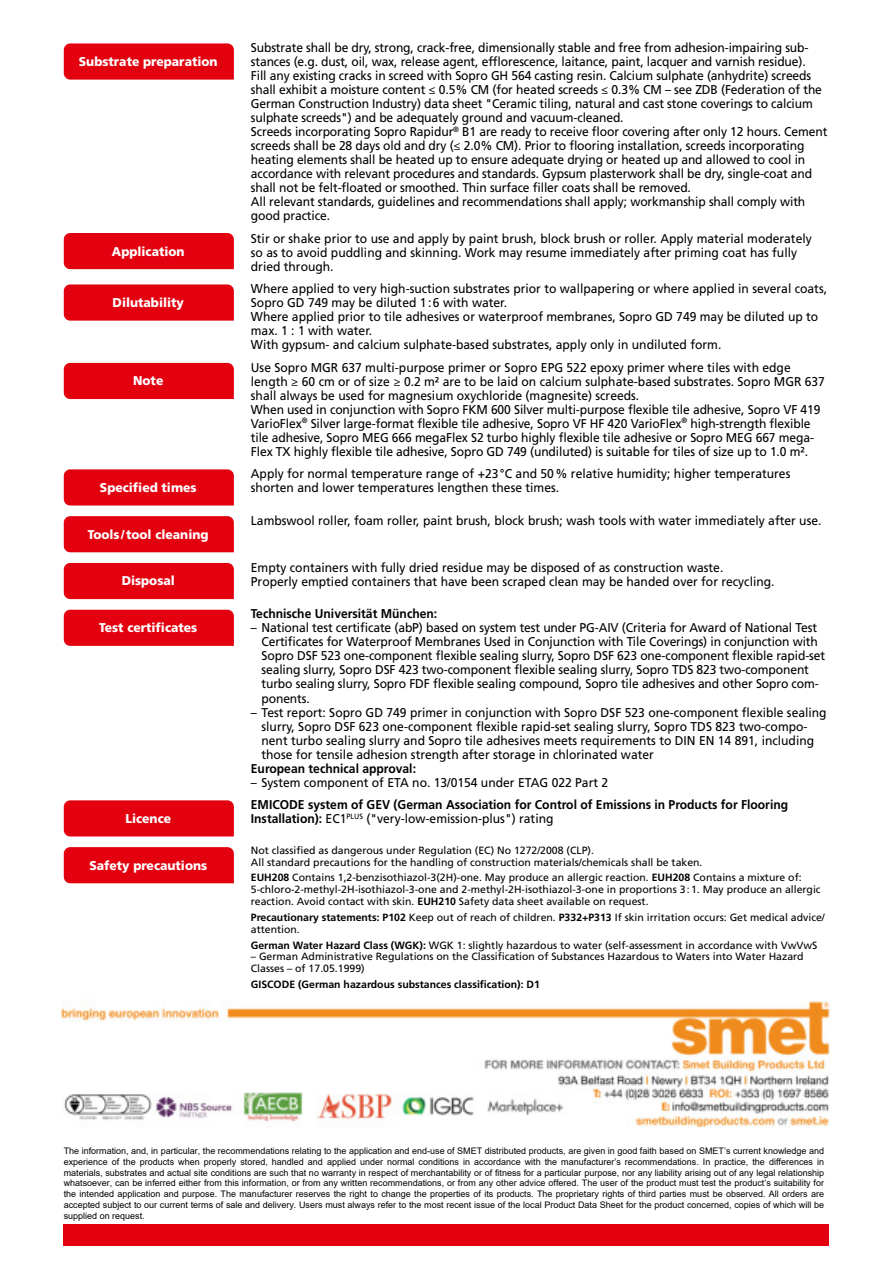
<style>
.page{position:relative;width:893px;height:1263px;background:#fff}
.page>*{position:absolute;margin:0;border:0;box-sizing:border-box;transform-origin:0 0}
.t1{font:12.75px/14.1px "Frutiger LT";letter-spacing:-.01em;color:#000;scale:.95 1}
.t2{font:700 12.75px/14.1px "Frutiger LT";color:#000;scale:.95 1}
.t3{font:900 12.75px "Frutiger LT";color:#fff;scale:.95 1}
.t4{font:10.5px/11.6px "Frutiger LT";color:#000}
.t5{font:700 10.5px "Frutiger LT";color:#000}
.t6{font:9px/10.8px "Arial";color:#000;text-align:justify}
.s1{font-family:"Myriad Pro"}
.s2{font-weight:400}
.s3{font-weight:700}
</style>
<div class="page">
<div style="left:64px;top:1225px;width:765px;height:21px;background:#e3000f"></div>
<div style="left:64px;top:43px;width:170px;height:37px;background:#e3000f"></div>
<div style="left:64px;top:233px;width:170px;height:36px;background:#e3000f"></div>
<div style="left:64px;top:284px;width:170px;height:37px;background:#e3000f"></div>
<div style="left:64px;top:363px;width:170px;height:36px;background:#e3000f"></div>
<div style="left:64px;top:469px;width:170px;height:36px;background:#e3000f"></div>
<div style="left:64px;top:516px;width:170px;height:36px;background:#e3000f"></div>
<div style="left:64px;top:563px;width:170px;height:36px;background:#e3000f"></div>
<div style="left:64px;top:610px;width:170px;height:36px;background:#e3000f"></div>
<div style="left:64px;top:800px;width:170px;height:36px;background:#e3000f"></div>
<div style="left:64px;top:847px;width:170px;height:36px;background:#e3000f"></div>
<img style="left:61px;top:1001px;width:770px;height:127px">
<p class="t3" style="left:79px;top:56px;width:148px">Substrate preparation</p>
<p class="t3" style="left:112px;top:246px;width:78px">Application</p>
<p class="t3" style="left:113px;top:297px;width:77px">Dilutability</p>
<p class="t3" style="left:133px;top:376px;width:33px">Note</p>
<p class="t3" style="left:100px;top:482px;width:103px">Specified times</p>
<p class="t3" style="left:88px;top:529px;width:128px">Tools / tool cleaning</p>
<p class="t3" style="left:122px;top:576px;width:58px">Disposal</p>
<p class="t3" style="left:99px;top:622px;width:105px">Test certificates</p>
<p class="t3" style="left:125px;top:813px;width:50px">Licence</p>
<p class="t3" style="left:89px;top:860px;width:126px">Safety precautions</p>
<p class="t1" style="left:251px;top:42px;width:608px">Substrate shall be dry, strong, crack-free, dimensionally stable and free from adhesion-impairing sub&shy;stances (e.g. dust, oil, wax, release agent, efflorescence, laitance, paint, lacquer and varnish residue).<br>Fill any existing cracks in screed with Sopro GH 564 casting resin. Calcium sulphate (anhydrite) screeds shall exhibit a moisture content <span class="s1">≤</span> 0.5% CM (for heated screeds <span class="s1">≤</span> 0.3% CM – see ZDB (Federation of the German Construction Industry) data sheet "Ceramic tiling, natural and cast stone coverings to calcium sulphate screeds") and be adequately ground and vacuum-cleaned.<br>Screeds incorporating Sopro Rapidur<sup>®</sup> B1 are ready to receive floor covering after only 12 hours. Cement screeds shall be 28 days old and dry (<span class="s1">≤</span> 2.0% CM). Prior to flooring installation, screeds incorporating heating elements shall be heated up to ensure adequate drying or heated up and allowed to cool in accordance with relevant procedures and standards. Gypsum plasterwork shall be dry, single-coat and shall not be felt-floated or smoothed. Thin surface filler coats shall be removed.<br>All relevant standards, guidelines and recommendations shall apply; workmanship shall comply with good practice.</p>
<p class="t1" style="left:251px;top:232px;width:592px">Stir or shake prior to use and apply by paint brush, block brush or roller. Apply material moderately so as to avoid puddling and skinning. Work may resume immediately after priming coat has fully dried through.</p>
<p class="t1" style="left:251px;top:283px;width:608px">Where applied to very high-suction substrates prior to wallpapering or where applied in several coats, Sopro GD 749 may be diluted 1 : 6 with water.<br>Where applied prior to tile adhesives or waterproof membranes, Sopro GD 749 may be diluted up to max. 1 : 1 with water.<br>With gypsum- and calcium sulphate-based substrates, apply only in undiluted form.</p>
<p class="t1" style="left:251px;top:361px;width:606px">Use Sopro MGR 637 multi-purpose primer or Sopro EPG 522 epoxy primer where tiles with edge length <span class="s1">≥</span> 60 cm or of size <span class="s1">≥</span> 0.2 m² are to be laid on calcium sulphate-based substrates. Sopro MGR 637 shall always be used for magnesium oxychloride (magnesite) screeds.<br>When used in conjunction with Sopro FKM 600 Silver multi-purpose flexible tile adhesive, Sopro VF 419<br>VarioFlex<sup>®</sup> Silver large-format flexible tile adhesive, Sopro VF HF 420 VarioFlex<sup>®</sup> high-strength flexible tile adhesive, Sopro MEG 666 megaFlex S2 turbo highly flexible tile adhesive or Sopro MEG 667 mega-Flex TX highly flexible tile adhesive, Sopro GD 749 (undiluted) is suitable for tiles of size up to 1.0 m².</p>
<p class="t1" style="left:251px;top:467px;width:569px">Apply for normal temperature range of +23 °C and 50 % relative humidity; higher temperatures shorten and lower temperatures lengthen these times.</p>
<p class="t1" style="left:251px;top:514px;width:602px">Lambswool roller, foam roller, paint brush, block brush; wash tools with water immediately after use.</p>
<p class="t1" style="left:251px;top:561px;width:553px">Empty containers with fully dried residue may be disposed of as construction waste.<br>Properly emptied containers that have been scraped clean may be handed over for recycling.</p>
<p class="t2" style="left:251px;top:608px;width:198px">Technische Universität München:</p>
<p class="t1" style="left:262px;top:622px;width:595px;text-indent:-11px">– National test certificate (abP) based on system test under PG-AIV (Criteria for Award of National Test Certificates for Waterproof Membranes Used in Conjunction with Tile Coverings) in conjunction with Sopro DSF 523 one-component flexible sealing slurry, Sopro DSF 623 one-component flexible rapid-set sealing slurry, Sopro DSF 423 two-component flexible sealing slurry, Sopro TDS 823 two-component turbo sealing slurry, Sopro FDF flexible sealing compound, Sopro tile adhesives and other Sopro com&shy;ponents.</p>
<p class="t1" style="left:261px;top:706px;width:596px;text-indent:-11px">– Test report: Sopro GD 749 primer in conjunction with Sopro DSF 523 one-component flexible sealing slurry, Sopro DSF 623 one-component flexible rapid-set sealing slurry, Sopro TDS 823 two-compo&shy;nent turbo sealing slurry and Sopro tile adhesives meets requirements to DIN EN 14 891, including those for tensile adhesion strength after storage in chlorinated water</p>
<p class="t2" style="left:251px;top:762px;width:175px">European technical approval:</p>
<p class="t1" style="left:251px;top:776px;width:378px">– System component of ETA no. 13/0154 under ETAG 022 Part 2</p>
<p class="t2" style="left:251px;top:798px;width:567px">EMICODE system of GEV (German Association for Control of Emissions in Products for Flooring<br>Installation): <span class="s2">EC1</span><sup>PLUS</sup> <span class="s2">("very-low-emission-plus") rating</span></p>
<p class="t4" style="left:251px;top:845px;width:453px">Not classified as dangerous under Regulation (EC) No 1272/2008 (CLP).<br>All standard precautions for the handling of construction materials/chemicals shall be taken.</p>
<p class="t4" style="left:251px;top:873px;width:571px"><span class="s3">EUH208</span> Contains 1,2-benzisothiazol-3(2H)-one. May produce an allergic reaction. <span class="s3">EUH208</span> Contains a mixture of:<br>5-chloro-2-methyl-2H-isothiazol-3-one and 2-methyl-2H-isothiazol-3-one in proportions 3 : 1. May produce an allergic reaction. Avoid contact with skin. <span class="s3">EUH210</span> Safety data sheet available on request.</p>
<p class="t4" style="left:251px;top:913px;width:575px"><span class="s3">Precautionary statements: P102</span> Keep out of reach of children. <span class="s3">P332+P313</span> If skin irritation occurs: Get medical advice/ attention.</p>
<p class="t4" style="left:251px;top:940px;width:568px"><span class="s3">German Water Hazard Class (WGK):</span> WGK 1: slightly hazardous to water (self-assessment in accordance with VwVwS</p>
<p class="t4" style="left:251px;top:952px;width:554px">– German Administrative Regulations on the Classification of Substances Hazardous to Waters into Water Hazard<br>Classes – of 17.05.1999)</p>
<p class="t5" style="left:251px;top:980px;width:291px">GISCODE (German hazardous substances classification): D1</p>
<p class="t6" style="left:64px;top:1145px;width:762px">The information, and, in particular, the recommendations relating to the application and end-use of SMET distributed products, are given in good faith based on SMET’s current knowledge and experience of the products when properly stored, handled and applied under normal conditions in accordance with the manufacturer’s recommendations. In practice, the differences in materials, substrates and actual site conditions are such that no warranty in respect of merchantability or of fitness for a particular purpose, nor any liability arising out of any legal relationship whatsoever, can be inferred either from this information, or from any written recommendations, or from any other advice offered. The user of the product must test the product’s suitability for the intended application and purpose. The manufacturer reserves the right to change the properties of its products. The proprietary rights of third parties must be observed. All orders are accepted subject to our current terms of sale and delivery. Users must always refer to the most recent issue of the local Product Data Sheet for the product concerned, copies of which will be supplied on request.</p>
</div>
